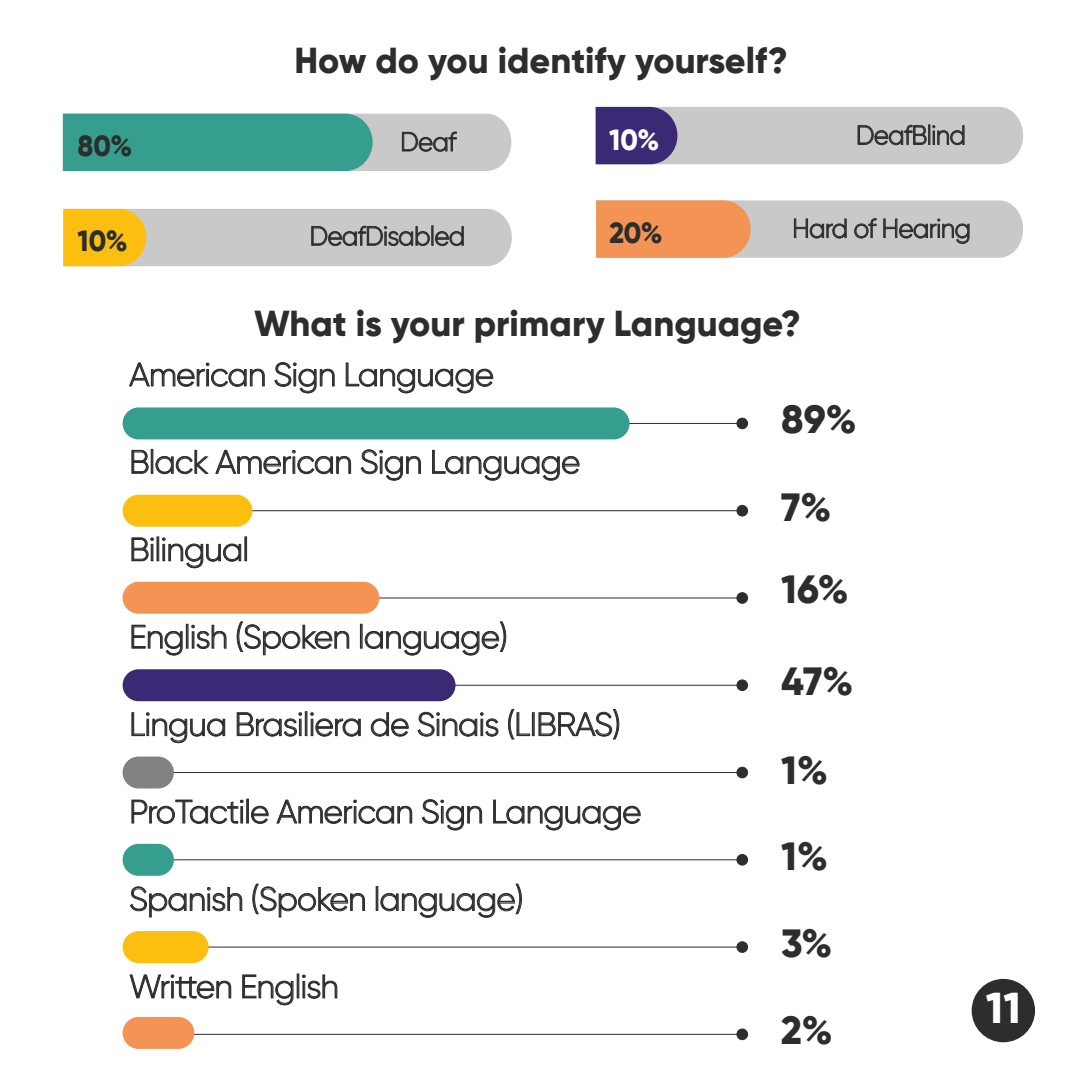
<style>
.page{position:relative;width:1080px;height:1080px;background:#fff}
.page>*{position:absolute;margin:0;border:0;box-sizing:border-box;transform-origin:0 0}
.t1{font:800 43.1px "Gilroy";color:#fff}
.t2{font:800 39.2px/82.8px "Gilroy";color:#2d2d2d}
.t3{font:800 36px "Gilroy";color:#2d2d2d}
.t4{font:300 32.8px "Gilroy";letter-spacing:-.025em;color:#2d2d2d}
.t5{font:800 29.1px "Gilroy";color:#2d2d2d;scale:.96 1}
.t6{font:800 29.1px "Gilroy";color:#fff;scale:.96 1}
.t7{font:300 26.7px "Gilroy";letter-spacing:-.025em;color:#2d2d2d;scale:.96 1}
</style>
<div class="page">
<svg style="left:129px;top:362px;width:136px;height:25px"></svg>
<svg style="left:274px;top:362px;width:61px;height:31px"></svg>
<svg style="left:346px;top:362px;width:147px;height:31px"></svg>
<svg style="left:131px;top:450px;width:18px;height:24px"></svg>
<div style="left:151px;top:449px;width:2px;height:25px;border:1px solid #2d2d2d"></div>
<svg style="left:156px;top:450px;width:53px;height:24px"></svg>
<svg style="left:215px;top:450px;width:136px;height:24px"></svg>
<svg style="left:361px;top:450px;width:60px;height:31px"></svg>
<svg style="left:432px;top:450px;width:148px;height:31px"></svg>
<svg style="left:131px;top:537px;width:23px;height:24px"></svg>
<div style="left:157px;top:537px;width:2px;height:24px;border:1px solid #2d2d2d"></div>
<svg style="left:162px;top:537px;width:79px;height:31px"></svg>
<div style="left:245px;top:537px;width:2px;height:24px;border:1px solid #2d2d2d"></div>
<svg style="left:131px;top:625px;width:52px;height:31px"></svg>
<div style="left:186px;top:624px;width:2px;height:24px;border:1px solid #2d2d2d"></div>
<svg style="left:191px;top:625px;width:36px;height:24px"></svg>
<svg style="left:237px;top:621px;width:112px;height:34px"></svg>
<div style="left:360px;top:624px;width:2px;height:24px;border:1px solid #2d2d2d"></div>
<svg style="left:365px;top:621px;width:141px;height:35px"></svg>
<svg style="left:131px;top:712px;width:94px;height:31px"></svg>
<svg style="left:237px;top:712px;width:65px;height:24px"></svg>
<div style="left:305px;top:711px;width:2px;height:25px;border:1px solid #2d2d2d"></div>
<svg style="left:310px;top:712px;width:51px;height:24px"></svg>
<svg style="left:371px;top:712px;width:38px;height:24px"></svg>
<svg style="left:418px;top:712px;width:80px;height:24px"></svg>
<svg style="left:508px;top:709px;width:22px;height:31px"></svg>
<div style="left:532px;top:712px;width:2px;height:24px;border:1px solid #2d2d2d"></div>
<svg style="left:539px;top:709px;width:80px;height:30px"></svg>
<svg style="left:131px;top:800px;width:113px;height:24px"></svg>
<div style="left:247px;top:799px;width:2px;height:24px;border:1px solid #2d2d2d"></div>
<svg style="left:251px;top:806px;width:18px;height:18px"></svg>
<svg style="left:276px;top:800px;width:136px;height:24px"></svg>
<svg style="left:422px;top:799px;width:60px;height:31px"></svg>
<svg style="left:493px;top:800px;width:148px;height:30px"></svg>
<svg style="left:130px;top:887px;width:112px;height:31px"></svg>
<svg style="left:252px;top:884px;width:113px;height:34px"></svg>
<div style="left:376px;top:886px;width:2px;height:25px;border:1px solid #2d2d2d"></div>
<svg style="left:380px;top:884px;width:142px;height:34px"></svg>
<svg style="left:130px;top:974px;width:101px;height:25px"></svg>
<svg style="left:242px;top:974px;width:51px;height:31px"></svg>
<div style="left:297px;top:974px;width:2px;height:24px;border:1px solid #2d2d2d"></div>
<svg style="left:302px;top:974px;width:35px;height:25px"></svg>
<svg style="left:63px;top:209px;width:449px;height:57px;background:#ccc1a3"></svg>
<svg style="left:596px;top:107px;width:427px;height:57px;background:#aba8b6"></svg>
<svg style="left:63px;top:114px;width:448px;height:57px;background:#62aa9f"></svg>
<svg style="left:596px;top:200px;width:427px;height:58px;background:#d2b19b"></svg>
<div style="left:972px;top:979px;width:63px;height:63px;background:#2d2d2d;border-radius:50%"></div>
<div style="left:737px;top:418px;width:11px;height:11px;background:#2d2d2d;border-radius:50%"></div>
<div style="left:736px;top:418px;width:12px;height:11px;border:1px solid #2d2d2d;border-radius:50%"></div>
<hr style="left:368px;top:423px;width:374px;height:1px;background:#2d2d2d">
<div style="left:737px;top:505px;width:11px;height:11px;background:#2d2d2d;border-radius:50%"></div>
<div style="left:736px;top:505px;width:12px;height:12px;border:1px solid #2d2d2d;border-radius:50%"></div>
<hr style="left:226px;top:510px;width:516px;height:1px;background:#2d2d2d">
<div style="left:737px;top:593px;width:11px;height:10px;background:#2d2d2d;border-radius:50%"></div>
<div style="left:736px;top:592px;width:12px;height:12px;border:1px solid #2d2d2d;border-radius:50%"></div>
<hr style="left:368px;top:597px;width:374px;height:1px;background:#2d2d2d">
<div style="left:737px;top:680px;width:11px;height:11px;background:#2d2d2d;border-radius:50%"></div>
<div style="left:736px;top:679px;width:12px;height:12px;border:1px solid #2d2d2d;border-radius:50%"></div>
<hr style="left:368px;top:685px;width:374px;height:1px;background:#2d2d2d">
<div style="left:737px;top:767px;width:11px;height:11px;background:#2d2d2d;border-radius:50%"></div>
<div style="left:736px;top:767px;width:12px;height:11px;border:1px solid #2d2d2d;border-radius:50%"></div>
<hr style="left:160px;top:772px;width:582px;height:1px;background:#2d2d2d">
<div style="left:737px;top:854px;width:11px;height:11px;background:#2d2d2d;border-radius:50%"></div>
<div style="left:736px;top:854px;width:12px;height:12px;border:1px solid #2d2d2d;border-radius:50%"></div>
<hr style="left:160px;top:859px;width:582px;height:1px;background:#2d2d2d">
<div style="left:737px;top:942px;width:11px;height:10px;background:#2d2d2d;border-radius:50%"></div>
<div style="left:736px;top:941px;width:12px;height:12px;border:1px solid #2d2d2d;border-radius:50%"></div>
<hr style="left:178px;top:947px;width:564px;height:1px;background:#2d2d2d">
<div style="left:737px;top:1029px;width:11px;height:11px;background:#2d2d2d;border-radius:50%"></div>
<div style="left:736px;top:1029px;width:12px;height:11px;border:1px solid #2d2d2d;border-radius:50%"></div>
<hr style="left:178px;top:1034px;width:564px;height:1px;background:#2d2d2d">
<div style="left:123px;top:407px;width:507px;height:32px;background:#359e8f;border-radius:16px"></div>
<div style="left:123px;top:495px;width:129px;height:32px;background:#fdbf0f;border-radius:16px"></div>
<div style="left:123px;top:582px;width:256px;height:32px;background:#f39455;border-radius:16px"></div>
<div style="left:123px;top:669px;width:333px;height:32px;background:#3c2975;border-radius:16px"></div>
<div style="left:123px;top:757px;width:51px;height:32px;background:#828282;border-radius:16px"></div>
<div style="left:123px;top:844px;width:51px;height:32px;background:#359e8f;border-radius:16px"></div>
<div style="left:123px;top:931px;width:86px;height:32px;background:#fdbf0f;border-radius:16px"></div>
<div style="left:123px;top:1017px;width:71px;height:32px;background:#f39455;border-radius:16px"></div>
<p class="t5" style="left:78px;top:127px;width:58px">80%</p>
<p class="t3" style="left:295px;top:37px;width:495px">How do you identify yourself?</p>
<p class="t7" style="left:400px;top:125px;width:60px">Deaf</p>
<p class="t7" style="left:856px;top:119px;width:116px">DeafBlind</p>
<p class="t6" style="left:609px;top:121px;width:54px">10%</p>
<p class="t5" style="left:78px;top:223px;width:54px">10%</p>
<p class="t7" style="left:310px;top:220px;width:164px">DeafDisabled</p>
<p class="t5" style="left:609px;top:215px;width:57px">20%</p>
<p class="t7" style="left:792px;top:212px;width:188px">Hard of Hearing</p>
<p class="t3" style="left:254px;top:300px;width:548px">What is your primary Language?</p>
<p class="t4" style="left:129px;top:354px;width:366px">American Sign Language</p>
<p class="t4" style="left:129px;top:442px;width:453px">Black American Sign Language</p>
<p class="t4" style="left:129px;top:529px;width:121px">Bilingual</p>
<p class="t4" style="left:129px;top:617px;width:380px">English (Spoken language)</p>
<p class="t4" style="left:129px;top:704px;width:493px">Lingua Brasiliera de Sinais (LIBRAS)</p>
<p class="t4" style="left:129px;top:792px;width:514px">ProTactile American Sign Language</p>
<p class="t4" style="left:129px;top:879px;width:396px">Spanish (Spoken language)</p>
<p class="t4" style="left:129px;top:966px;width:211px">Written English</p>
<p class="t2" style="left:781px;top:378px;width:77px">89%</p>
<p class="t2" style="left:781px;top:465px;width:69px">7%<br>16%</p>
<p class="t2" style="left:781px;top:640px;width:73px">47%</p>
<p class="t2" style="left:781px;top:727px;width:48px;line-height:86.1px">1%<br>1%</p>
<p class="t2" style="left:781px;top:902px;width:53px">3%</p>
<p class="t2" style="left:781px;top:989px;width:53px">2%</p>
<h1 class="t1" style="left:986px;top:981px;width:36px">11</h1>
</div>
